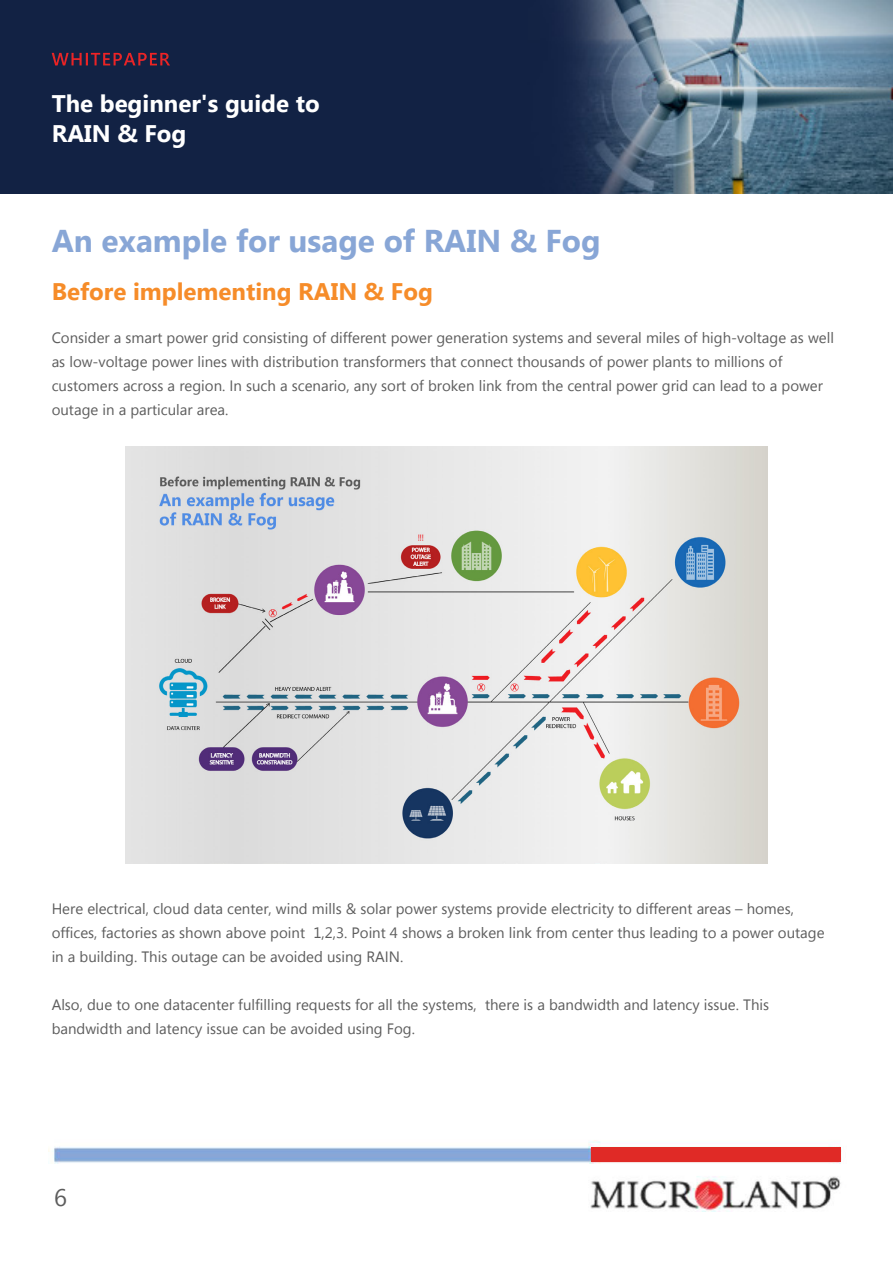
<style>
.page{position:relative;width:893px;height:1263px;background:#fff}
.page>*{position:absolute;margin:0;border:0;box-sizing:border-box;transform-origin:0 0}
.t1{font:700 31.5px "Segoe UI";color:#88a6d6}
.t2{font:700 24px/30px "Segoe UI";color:#fff}
.t3{font:700 24px "Segoe UI";color:#f68c29}
.t4{font:24px "Segoe UI";color:#5d5d5d}
.t5{font:15px/24px "Segoe UI";color:#5d5d5d}
</style>
<div class="page">
<img style="left:0;top:193px;width:893px;height:1019px">
<img style="left:0;top:0;width:893px;height:193px">
<div style="left:591px;top:1148px;width:250px;height:14px;background:#e02a26"></div>
<img style="left:52px;top:53px;width:118px;height:12px">
<img style="left:126px;top:446px;width:641px;height:418px">
<h2 class="t2" style="left:52px;top:87px;width:270px">The beginner's guide to<br>RAIN &amp; Fog</h2>
<h1 class="t1" style="left:52px;top:219px;width:550px">An example for usage of RAIN &amp; Fog</h1>
<h2 class="t3" style="left:52px;top:275px;width:383px">Before implementing RAIN &amp; Fog</h2>
<p class="t5" style="left:52px;top:325px;width:784px">Consider a smart power grid consisting of different power generation systems and several miles of high-voltage as well as low-voltage power lines with distribution transformers that connect thousands of power plants to millions of customers across a region. In such a scenario, any sort of broken link from the central power grid can lead to a power outage in a particular area.</p>
<p class="t5" style="left:52px;top:896px;width:774px">Here electrical, cloud data center, wind mills &amp; solar power systems provide electricity to different areas – homes, offices, factories as shown above point 1,2,3. Point 4 shows a broken link from center thus leading to a power outage in a building. This outage can be avoided using RAIN.</p>
<p class="t5" style="left:52px;top:992px;width:719px">Also, due to one datacenter fulfilling requests for all the systems, there is a bandwidth and latency issue. This bandwidth and latency issue can be avoided using Fog.</p>
<h2 class="t4" style="left:54px;top:1181px;width:14px">6</h2>
</div>
